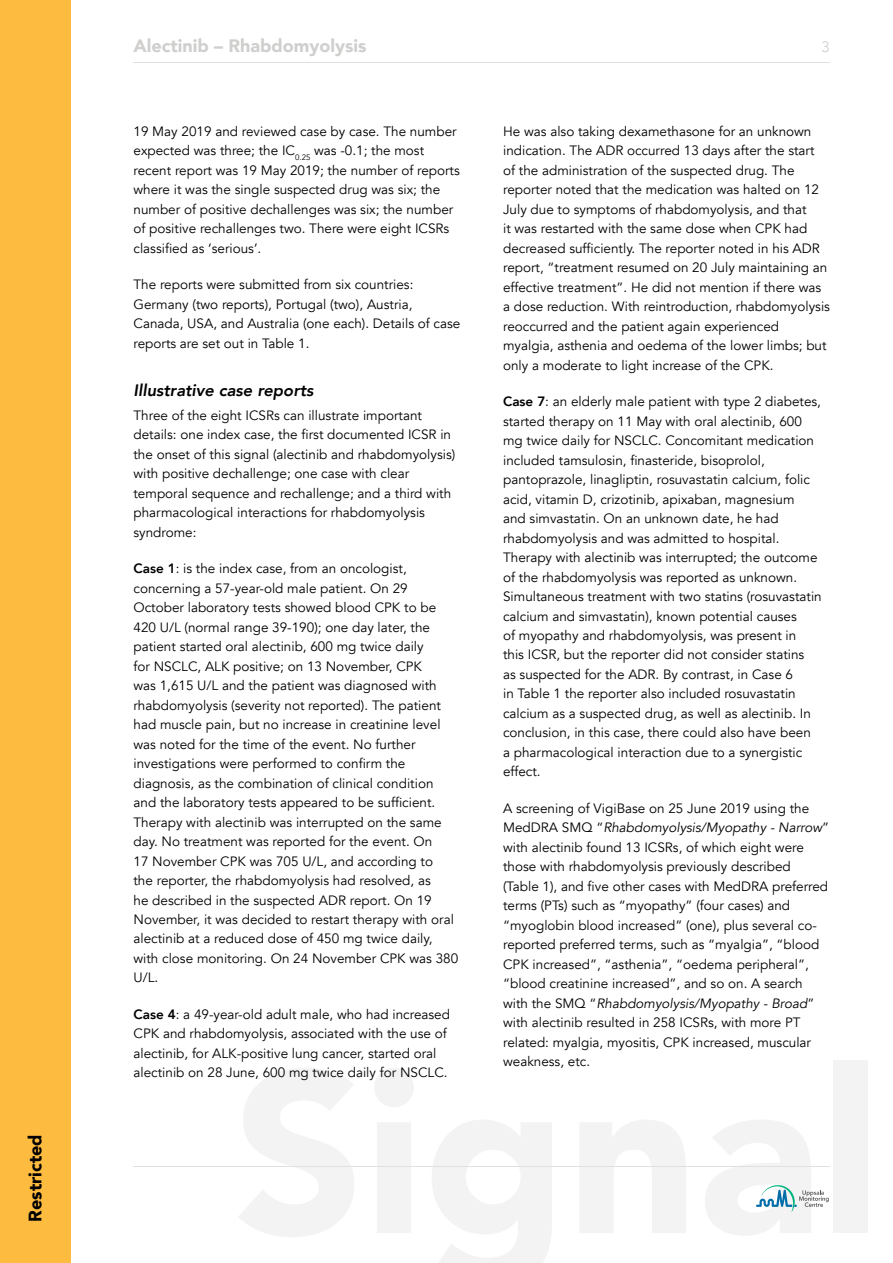
<style>
.page{position:relative;width:893px;height:1263px;background:#fff}
.page>*{position:absolute;margin:0;border:0;box-sizing:border-box;transform-origin:0 0}
.t1{font:900 18px "Avenir";color:#d0cfce}
.t2{font:900 18px "Avenir";color:#000}
.t3{font:italic 800 16.5px "Avenir";color:#000}
.t4{font:15px "Avenir";color:#d0cfce}
.t5{font:13.5px/19.5px "Avenir";color:#000}
.s1{font-weight:800}
.s2{font-style:italic}
</style>
<div class="page">
<div style="left:0;top:0;width:70px;height:1263px;background:#fdbb40"></div>
<svg style="left:756px;top:1185px;width:73px;height:27px"></svg>
<hr style="left:134px;top:1166px;width:696px;height:1px;background:#e0e0df">
<hr style="left:134px;top:62px;width:696px;height:1px;background:#e0e0df">
<h1 class="t2" style="left:20px;top:1222px;width:89px;rotate:-90deg">Restricted</h1>
<h1 class="t1" style="left:134px;top:31px;width:235px">Alectinib – Rhabdomyolysis</h1>
<p class="t4" style="left:822px;top:38px;width:10px">3</p>
<p class="t5" style="left:134px;top:122px;width:328px">19 May 2019 and reviewed case by case. The number expected was three; the IC<sub>0.25</sub> was -0.1; the most recent report was 19 May 2019; the number of reports where it was the single suspected drug was six; the number of positive dechallenges was six; the number of positive rechallenges two. There were eight ICSRs classified as ‘serious’.</p>
<p class="t5" style="left:134px;top:275px;width:328px">The reports were submitted from six countries:<br>Germany (two reports), Portugal (two), Austria, Canada, USA, and Australia (one each). Details of case reports are set out in Table 1.</p>
<p class="t3" style="left:134px;top:380px;width:182px">Illustrative case reports</p>
<p class="t5" style="left:134px;top:405px;width:323px">Three of the eight ICSRs can illustrate important details: one index case, the first documented ICSR in the onset of this signal (alectinib and rhabdomyolysis) with positive dechallenge; one case with clear temporal sequence and rechallenge; and a third with pharmacological interactions for rhabdomyolysis syndrome:</p>
<p class="t5" style="left:134px;top:559px;width:326px"><span class="s1">Case 1</span>: is the index case, from an oncologist, concerning a 57-year-old male patient. On 29<br>October laboratory tests showed blood CPK to be 420 U/L (normal range 39-190); one day later, the patient started oral alectinib, 600 mg twice daily<br>for NSCLC, ALK positive; on 13 November, CPK<br>was 1,615 U/L and the patient was diagnosed with rhabdomyolysis (severity not reported). The patient had muscle pain, but no increase in creatinine level was noted for the time of the event. No further investigations were performed to confirm the diagnosis, as the combination of clinical condition and the laboratory tests appeared to be sufficient.<br>Therapy with alectinib was interrupted on the same day. No treatment was reported for the event. On<br>17 November CPK was 705 U/L, and according to<br>the reporter, the rhabdomyolysis had resolved, as<br>he described in the suspected ADR report. On 19<br>November, it was decided to restart therapy with oral alectinib at a reduced dose of 450 mg twice daily, with close monitoring. On 24 November CPK was 380<br>U/L.</p>
<p class="t5" style="left:134px;top:1005px;width:318px"><span class="s1">Case 4</span>: a 49-year-old adult male, who had increased CPK and rhabdomyolysis, associated with the use of alectinib, for ALK-positive lung cancer, started oral alectinib on 28 June, 600 mg twice daily for NSCLC.</p>
<p class="t5" style="left:503px;top:121px;width:328px">He was also taking dexamethasone for an unknown indication. The ADR occurred 13 days after the start<br>of the administration of the suspected drug. The reporter noted that the medication was halted on 12<br>July due to symptoms of rhabdomyolysis, and that<br>it was restarted with the same dose when CPK had decreased sufficiently. The reporter noted in his ADR report, “treatment resumed on 20 July maintaining an effective treatment”. He did not mention if there was a dose reduction. With reintroduction, rhabdomyolysis reoccurred and the patient again experienced myalgia, asthenia and oedema of the lower limbs; but only a moderate to light increase of the CPK.</p>
<p class="t5" style="left:503px;top:392px;width:320px"><span class="s1">Case 7</span>: an elderly male patient with type 2 diabetes, started therapy on 11 May with oral alectinib, 600 mg twice daily for NSCLC. Concomitant medication included tamsulosin, finasteride, bisoprolol, pantoprazole, linagliptin, rosuvastatin calcium, folic acid, vitamin D, crizotinib, apixaban, magnesium<br>and simvastatin. On an unknown date, he had rhabdomyolysis and was admitted to hospital.<br>Therapy with alectinib was interrupted; the outcome of the rhabdomyolysis was reported as unknown.<br>Simultaneous treatment with two statins (rosuvastatin calcium and simvastatin), known potential causes<br>of myopathy and rhabdomyolysis, was present in<br>this ICSR, but the reporter did not consider statins<br>as suspected for the ADR. By contrast, in Case 6<br>in Table 1 the reporter also included rosuvastatin calcium as a suspected drug, as well as alectinib. In conclusion, in this case, there could also have been<br>a pharmacological interaction due to a synergistic effect.</p>
<p class="t5" style="left:503px;top:799px;width:328px">A screening of VigiBase on 25 June 2019 using the MedDRA SMQ “<span class="s2">Rhabdomyolysis/Myopathy - Narrow</span>” with alectinib found 13 ICSRs, of which eight were those with rhabdomyolysis previously described (Table 1), and five other cases with MedDRA preferred terms (PTs) such as “myopathy” (four cases) and “myoglobin blood increased” (one), plus several co&shy;reported preferred terms, such as “myalgia”, “blood CPK increased”, “asthenia”, “oedema peripheral”, “blood creatinine increased”, and so on. A search with the SMQ “<span class="s2">Rhabdomyolysis/Myopathy - Broad</span>” with alectinib resulted in 258 ICSRs, with more PT related: myalgia, myositis, CPK increased, muscular weakness, etc.</p>
</div>
